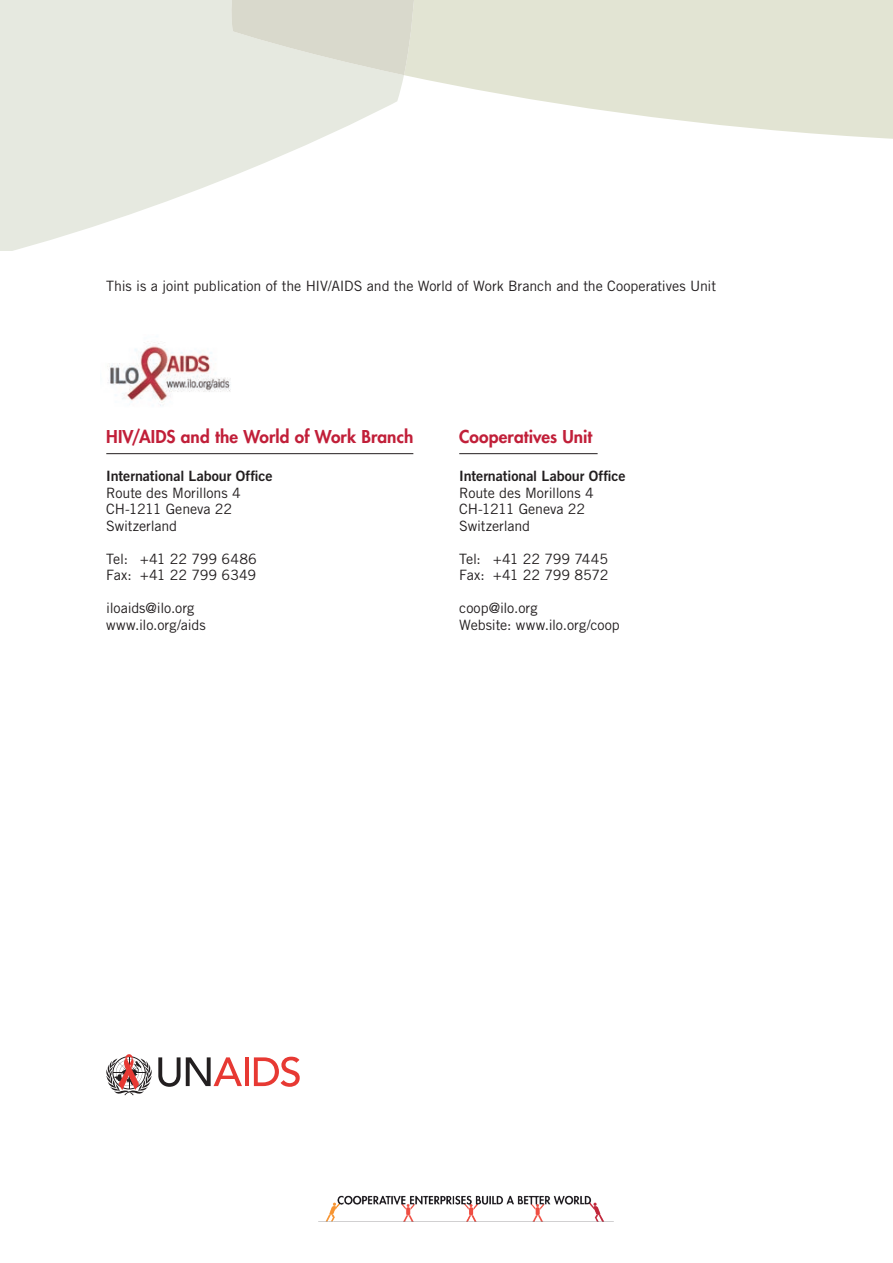
<style>
.page{position:relative;width:893px;height:1263px;background:#fff}
.page>*{position:absolute;margin:0;border:0;box-sizing:border-box;transform-origin:0 0}
.body{font:800 17.25px "Futura Std";letter-spacing:.005em;color:#c11f39}
.body-2{font:14.25px "Trade Gothic LT Std";letter-spacing:-.01em;color:#231f20}
.body-3{font:14.25px "Trade Gothic LT Std Bd 2";letter-spacing:-.005em;color:#231f20}
.body-4{font:14.25px "Trade Gothic LT Std";letter-spacing:-.03em;color:#231f20}
</style>
<div class="page">
<img style="left:318px;top:1195px;width:296px;height:27px">
<hr style="left:106px;top:453px;width:307px;height:1px;background:#231f20">
<hr style="left:459px;top:453px;width:139px;height:1px;background:#231f20">
<img style="left:107px;top:341px;width:124px;height:65px">
<svg style="left:404px;top:0;width:489px;height:139px;fill:#e2e4d3"></svg>
<svg style="left:0;top:0;width:404px;height:250px;fill:#e6e9e0"></svg>
<svg style="left:230px;top:0;width:185px;height:75px;background:#dcddd1"></svg>
<svg style="left:158px;top:1057px;width:84px;height:30px"></svg>
<hr style="left:245px;top:1057px;width:4px;height:29px;background:#e73933">
<svg style="left:254px;top:1057px;width:46px;height:30px"></svg>
<svg style="left:106px;top:1054px;width:46px;height:41px"></svg>
<p class="body-2" style="left:106px;top:277px;width:611px">This is a joint publication of the HIV/AIDS and the World of Work Branch and the Cooperatives Unit</p>
<p class="body" style="left:106px;top:426px;width:309px">HIV/AIDS and the World of Work Branch</p>
<p class="body-3" style="left:106px;top:467px;width:168px">International Labour Office</p>
<p class="body-2" style="left:106px;top:484px;width:136px">Route des Morillons 4</p>
<p class="body-2" style="left:106px;top:501px;width:127px">CH-1211 Geneva 22</p>
<p class="body-2" style="left:106px;top:517px;width:72px">Switzerland</p>
<p class="body-2" style="left:106px;top:550px;width:152px">Tel: +41 22 799 6486</p>
<p class="body-2" style="left:106px;top:567px;width:151px">Fax: +41 22 799 6349</p>
<p class="body-2" style="left:106px;top:600px;width:90px">iloaids@ilo.org</p>
<p class="body-2" style="left:106px;top:616px;width:101px">www.ilo.org/aids</p>
<p class="body" style="left:459px;top:426px;width:135px">Cooperatives Unit</p>
<p class="body-3" style="left:459px;top:467px;width:168px">International Labour Office</p>
<p class="body-2" style="left:459px;top:484px;width:136px">Route des Morillons 4</p>
<p class="body-2" style="left:459px;top:501px;width:127px">CH-1211 Geneva 22</p>
<p class="body-2" style="left:459px;top:517px;width:72px">Switzerland</p>
<p class="body-2" style="left:459px;top:550px;width:150px">Tel: +41 22 799 7445</p>
<p class="body-4" style="left:459px;top:567px;width:151px">Fax: +41 22 799 8572</p>
<p class="body-2" style="left:459px;top:600px;width:80px">coop@ilo.org</p>
<p class="body-2" style="left:459px;top:616px;width:162px">Website: www.ilo.org/coop</p>
</div>
